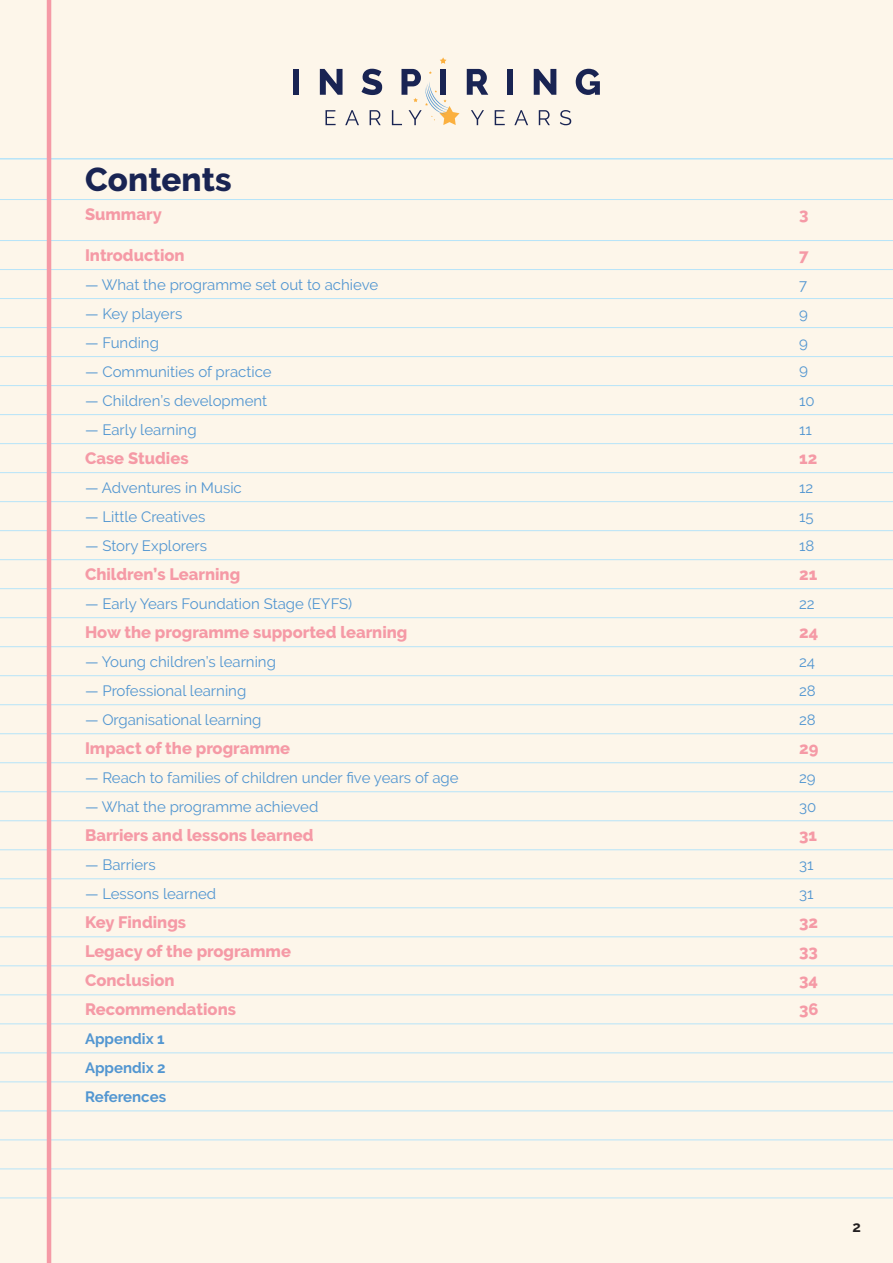
<style>
.page{position:relative;width:893px;height:1263px;background:#fdf6ea}
.page>*{position:absolute;margin:0;border:0;box-sizing:border-box;transform-origin:0 0}
.t1{font:800 33px "Raleway";letter-spacing:.005em;color:#192453}
.t2{font:800 16.5px "Raleway";color:#f59aa6}
.t3{font:15px "Raleway";color:#5296d1}
.t4{font:700 15px "Raleway";color:#5296d1}
.t5{font:700 15px "Raleway";color:#231f20}
</style>
<div class="page">
<hr style="left:0;top:158px;width:893px;height:2px;background:#b6e4f9">
<hr style="left:0;top:199px;width:893px;height:1px;background:#b6e4f9">
<hr style="left:0;top:240px;width:893px;height:1px;background:#b6e4f9">
<hr style="left:0;top:269px;width:893px;height:1px;background:#b6e4f9">
<hr style="left:0;top:298px;width:893px;height:1px;background:#b6e4f9">
<hr style="left:0;top:327px;width:893px;height:1px;background:#b6e4f9">
<hr style="left:0;top:356px;width:893px;height:1px;background:#b6e4f9">
<hr style="left:0;top:385px;width:893px;height:1px;background:#b6e4f9">
<hr style="left:0;top:414px;width:893px;height:1px;background:#b6e4f9">
<hr style="left:0;top:443px;width:893px;height:1px;background:#b6e4f9">
<hr style="left:0;top:472px;width:893px;height:1px;background:#b6e4f9">
<hr style="left:0;top:501px;width:893px;height:1px;background:#b6e4f9">
<hr style="left:0;top:530px;width:893px;height:1px;background:#b6e4f9">
<hr style="left:0;top:559px;width:893px;height:1px;background:#b6e4f9">
<hr style="left:0;top:588px;width:893px;height:1px;background:#b6e4f9">
<hr style="left:0;top:617px;width:893px;height:1px;background:#b6e4f9">
<hr style="left:0;top:646px;width:893px;height:1px;background:#b6e4f9">
<hr style="left:0;top:675px;width:893px;height:1px;background:#b6e4f9">
<hr style="left:0;top:704px;width:893px;height:1px;background:#b6e4f9">
<hr style="left:0;top:733px;width:893px;height:1px;background:#b6e4f9">
<hr style="left:0;top:762px;width:893px;height:1px;background:#b6e4f9">
<hr style="left:0;top:791px;width:893px;height:1px;background:#b6e4f9">
<hr style="left:0;top:820px;width:893px;height:1px;background:#b6e4f9">
<hr style="left:0;top:849px;width:893px;height:1px;background:#b6e4f9">
<hr style="left:0;top:878px;width:893px;height:1px;background:#b6e4f9">
<hr style="left:0;top:907px;width:893px;height:1px;background:#b6e4f9">
<hr style="left:0;top:936px;width:893px;height:1px;background:#b6e4f9">
<hr style="left:0;top:965px;width:893px;height:1px;background:#b6e4f9">
<hr style="left:0;top:994px;width:893px;height:1px;background:#b6e4f9">
<hr style="left:0;top:1023px;width:893px;height:1px;background:#b6e4f9">
<hr style="left:0;top:1052px;width:893px;height:1px;background:#b6e4f9">
<hr style="left:0;top:1081px;width:893px;height:1px;background:#b6e4f9">
<hr style="left:0;top:1110px;width:893px;height:1px;background:#b6e4f9">
<hr style="left:0;top:1139px;width:893px;height:1px;background:#b6e4f9">
<hr style="left:0;top:1168px;width:893px;height:1px;background:#b6e4f9">
<hr style="left:0;top:1197px;width:893px;height:1px;background:#b6e4f9">
<hr style="left:47px;top:0;width:4px;height:1263px;background:#f59aa6">
<div style="left:293px;top:69px;width:6px;height:26px;background:#192453"></div>
<svg style="left:320px;top:69px;width:22px;height:26px"></svg>
<svg style="left:361px;top:69px;width:21px;height:26px"></svg>
<svg style="left:467px;top:69px;width:21px;height:26px"></svg>
<div style="left:507px;top:69px;width:6px;height:26px;background:#192453"></div>
<svg style="left:534px;top:69px;width:22px;height:26px"></svg>
<svg style="left:576px;top:69px;width:24px;height:26px"></svg>
<svg style="left:325px;top:110px;width:11px;height:15px"></svg>
<svg style="left:345px;top:110px;width:14px;height:15px"></svg>
<svg style="left:370px;top:110px;width:11px;height:15px"></svg>
<svg style="left:392px;top:57px;width:67px;height:68px"></svg>
<svg style="left:471px;top:110px;width:13px;height:15px"></svg>
<svg style="left:495px;top:110px;width:10px;height:15px"></svg>
<svg style="left:514px;top:110px;width:14px;height:15px"></svg>
<svg style="left:539px;top:110px;width:11px;height:15px"></svg>
<svg style="left:560px;top:110px;width:11px;height:15px"></svg>
<p class="t1" style="left:85px;top:160px;width:148px">Contents</p>
<p class="t2" style="left:85px;top:204px;width:78px">Summary</p>
<p class="t2" style="left:799px;top:204px;width:11px">3</p>
<p class="t2" style="left:85px;top:245px;width:101px">Introduction</p>
<p class="t2" style="left:799px;top:245px;width:11px">7</p>
<p class="t3" style="left:85px;top:276px;width:295px">— What the programme set out to achieve</p>
<p class="t3" style="left:799px;top:276px;width:10px">7</p>
<p class="t3" style="left:85px;top:305px;width:99px">— Key players</p>
<p class="t3" style="left:799px;top:305px;width:10px">9</p>
<p class="t3" style="left:85px;top:334px;width:75px">— Funding</p>
<p class="t3" style="left:799px;top:334px;width:10px">9</p>
<p class="t3" style="left:85px;top:363px;width:188px">— Communities of practice</p>
<p class="t3" style="left:799px;top:363px;width:11px">9</p>
<p class="t3" style="left:85px;top:392px;width:184px">— Children’s development</p>
<p class="t3" style="left:799px;top:392px;width:17px">10</p>
<p class="t3" style="left:85px;top:421px;width:113px">— Early learning</p>
<p class="t3" style="left:799px;top:421px;width:14px">11</p>
<p class="t2" style="left:85px;top:448px;width:105px">Case Studies</p>
<p class="t2" style="left:799px;top:448px;width:20px">12</p>
<p class="t3" style="left:85px;top:479px;width:158px">— Adventures in Music</p>
<p class="t3" style="left:799px;top:479px;width:16px">12</p>
<p class="t3" style="left:85px;top:508px;width:122px">— Little Creatives</p>
<p class="t3" style="left:799px;top:508px;width:16px">15</p>
<p class="t3" style="left:85px;top:537px;width:124px">— Story Explorers</p>
<p class="t3" style="left:799px;top:537px;width:17px">18</p>
<p class="t2" style="left:85px;top:564px;width:157px">Children’s Learning</p>
<p class="t2" style="left:799px;top:564px;width:20px">21</p>
<p class="t3" style="left:85px;top:595px;width:269px">— Early Years Foundation Stage (EYFS)</p>
<p class="t3" style="left:799px;top:595px;width:17px">22</p>
<p class="t2" style="left:85px;top:622px;width:324px">How the programme supported learning</p>
<p class="t2" style="left:799px;top:622px;width:21px">24</p>
<p class="t3" style="left:85px;top:653px;width:192px">— Young children’s learning</p>
<p class="t3" style="left:799px;top:653px;width:18px">24</p>
<p class="t3" style="left:85px;top:682px;width:163px">— Professional learning</p>
<p class="t3" style="left:799px;top:682px;width:18px">28</p>
<p class="t3" style="left:85px;top:711px;width:178px">— Organisational learning</p>
<p class="t3" style="left:799px;top:711px;width:18px">28</p>
<p class="t2" style="left:85px;top:739px;width:207px">Impact of the programme</p>
<p class="t2" style="left:799px;top:739px;width:21px">29</p>
<p class="t3" style="left:85px;top:769px;width:375px">— Reach to families of children under five years of age</p>
<p class="t3" style="left:799px;top:769px;width:18px">29</p>
<p class="t3" style="left:85px;top:798px;width:235px">— What the programme achieved</p>
<p class="t3" style="left:799px;top:798px;width:19px">30</p>
<p class="t2" style="left:85px;top:826px;width:230px">Barriers and lessons learned</p>
<p class="t2" style="left:799px;top:826px;width:19px">31</p>
<p class="t3" style="left:85px;top:856px;width:72px">— Barriers</p>
<p class="t3" style="left:799px;top:856px;width:16px">31</p>
<p class="t3" style="left:85px;top:885px;width:133px">— Lessons learned</p>
<p class="t3" style="left:799px;top:885px;width:16px">31</p>
<p class="t2" style="left:85px;top:913px;width:103px">Key Findings</p>
<p class="t2" style="left:799px;top:913px;width:20px">32</p>
<p class="t2" style="left:85px;top:942px;width:207px">Legacy of the programme</p>
<p class="t2" style="left:799px;top:942px;width:20px">33</p>
<p class="t2" style="left:85px;top:971px;width:91px">Conclusion</p>
<p class="t2" style="left:799px;top:971px;width:20px">34</p>
<p class="t2" style="left:85px;top:1000px;width:152px">Recommendations</p>
<p class="t2" style="left:799px;top:1000px;width:21px">36</p>
<p class="t4" style="left:85px;top:1030px;width:81px">Appendix 1</p>
<p class="t4" style="left:85px;top:1059px;width:82px">Appendix 2</p>
<p class="t4" style="left:85px;top:1088px;width:83px">References</p>
<p class="t5" style="left:853px;top:1218px;width:10px">2</p>
</div>
